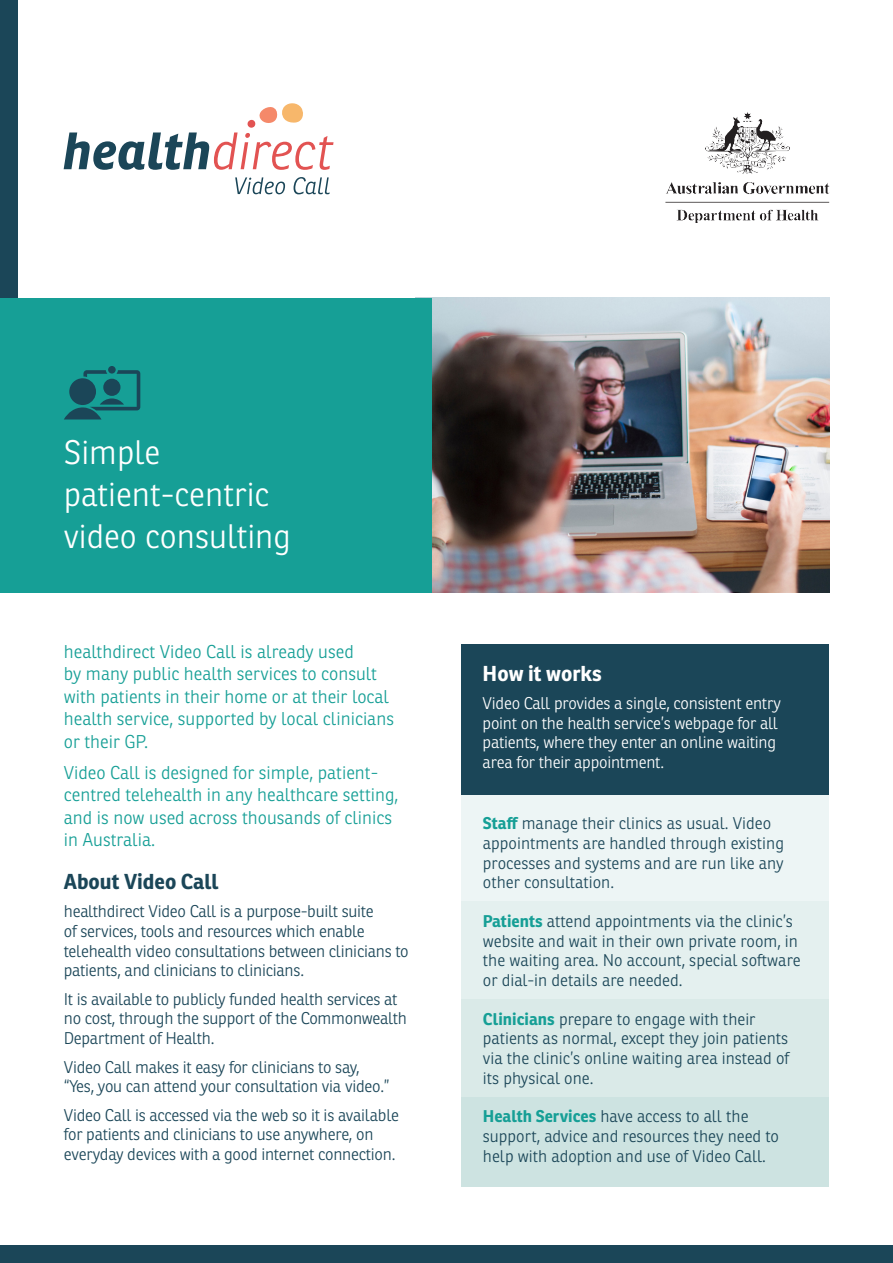
<style>
.page{position:relative;width:893px;height:1263px;background:#fff}
.page>*{position:absolute;margin:0;border:0;box-sizing:border-box;transform-origin:0 0}
.t1{font:300 33px "Ronnia";color:#fff}
.t2{font:700 21px "Ronnia";color:#1b4658}
.t3{font:700 21px "Ronnia";color:#fff}
.t4{font:300 18px/22.5px "Ronnia";color:#169f96}
.t5{font:300 16.5px/19.8px "Ronnia";letter-spacing:-.015em;color:#1b4658}
.t6{font:300 16.5px/19.5px "Ronnia";letter-spacing:-.015em;color:#fff}
.s1{font-weight:700;color:#169f96}
</style>
<div class="page">
<img style="left:665px;top:112px;width:164px;height:111px">
<img style="left:432px;top:298px;width:397px;height:294px">
<div style="left:461px;top:644px;width:368px;height:151px;background:#1b4658"></div>
<div style="left:0;top:1246px;width:893px;height:17px;background:#1b4658"></div>
<div style="left:462px;top:795px;width:367px;height:106px;background:#edf5f5"></div>
<div style="left:462px;top:901px;width:367px;height:98px;background:#e4f0ef"></div>
<div style="left:462px;top:999px;width:367px;height:98px;background:#daeae8"></div>
<div style="left:462px;top:1097px;width:367px;height:89px;background:#cde3e1"></div>
<div style="left:0;top:298px;width:432px;height:294px;background:#169f96"></div>
<svg style="left:64px;top:366px;width:76px;height:53px"></svg>
<div style="left:0;top:0;width:17px;height:298px;background:#1b4658"></div>
<svg style="left:64px;top:103px;width:270px;height:67px"></svg>
<svg style="left:235px;top:177px;width:50px;height:17px"></svg>
<svg style="left:294px;top:177px;width:36px;height:17px"></svg>
<p class="t1" style="left:64px;top:432px;width:98px">Simple</p>
<p class="t1" style="left:64px;top:474px;width:207px">patient-centric</p>
<p class="t1" style="left:64px;top:516px;width:229px">video consulting</p>
<p class="t4" style="left:64px;top:640px;width:332px">healthdirect Video Call is already used<br>by many public health services to consult with patients in their home or at their local health service, supported by local clinicians or their GP.</p>
<p class="t4" style="left:64px;top:761px;width:336px">Video Call is designed for simple, patient&shy;centred telehealth in any healthcare setting, and is now used across thousands of clinics in Australia.</p>
<p class="t2" style="left:64px;top:868px;width:156px">About Video Call</p>
<p class="t5" style="left:64px;top:901px;width:346px">healthdirect Video Call is a purpose-built suite<br>of services, tools and resources which enable telehealth video consultations between clinicians to patients, and clinicians to clinicians.</p>
<p class="t5" style="left:64px;top:989px;width:345px">It is available to publicly funded health services at no cost, through the support of the Commonwealth<br>Department of Health.</p>
<p class="t5" style="left:64px;top:1057px;width:327px">Video Call makes it easy for clinicians to say, “Yes, you can attend your consultation via video.”</p>
<p class="t5" style="left:64px;top:1105px;width:337px">Video Call is accessed via the web so it is available for patients and clinicians to use anywhere, on everyday devices with a good internet connection.</p>
<p class="t3" style="left:483px;top:660px;width:121px">How it works</p>
<p class="t6" style="left:483px;top:694px;width:300px">Video Call provides a single, consistent entry point on the health service’s webpage for all patients, where they enter an online waiting area for their appointment.</p>
<p class="t5" style="left:483px;top:813px;width:303px"><span class="s1">Staff</span> manage their clinics as usual. Video appointments are handled through existing processes and systems and are run like any other consultation.</p>
<p class="t5" style="left:483px;top:911px;width:319px"><span class="s1">Patients</span> attend appointments via the clinic’s website and wait in their own private room, in the waiting area. No account, special software or dial-in details are needed.</p>
<p class="t5" style="left:483px;top:1009px;width:308px"><span class="s1">Clinicians</span> prepare to engage with their patients as normal, except they join patients via the clinic’s online waiting area instead of its physical one.</p>
<p class="t5" style="left:483px;top:1106px;width:298px"><span class="s1">Health Services</span> have access to all the support, advice and resources they need to help with adoption and use of Video Call.</p>
</div>
